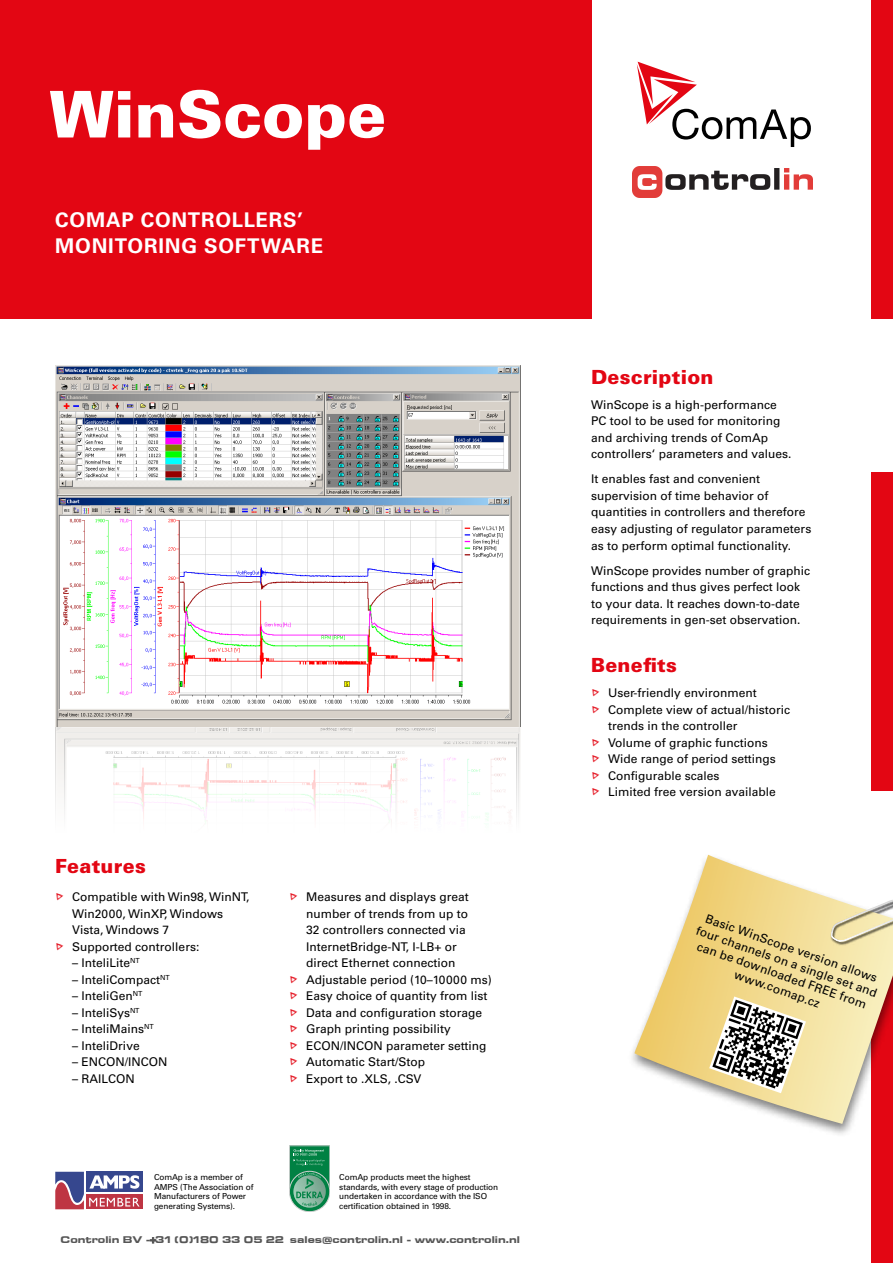
<style>
.page{position:relative;width:893px;height:1263px;background:#fff}
.page>*{position:absolute;margin:0;border:0;box-sizing:border-box;transform-origin:0 0}
.t1{font:900 64.5px "Univers LT Std";letter-spacing:-.01em;color:#fff}
.t2{font:700 20.25px/25.5px "Univers LT Std";letter-spacing:.035em;color:#fff}
.t3{font:900 19.5px "Univers LT Std";letter-spacing:.015em;color:#e30613}
.t4{font:12px/16.5px "Univers LT Std";color:#000}
.t5{font:600 expanded 12px "Bi Bi";color:#565656}
.t6{font:8.25px/9.9px "Univers LT Std";letter-spacing:-.01em;color:#000}
</style>
<div class="page">
<div style="left:872px;top:0;width:21px;height:319px;background:#e30613"></div>
<div style="left:872px;top:944px;width:21px;height:319px;background:#e30613"></div>
<div style="left:872px;top:472px;width:21px;height:319px;background:#e30613"></div>
<div style="left:0;top:0;width:591px;height:319px;background:#e30613"></div>
<svg style="left:637px;top:62px;width:174px;height:85px"></svg>
<svg style="left:289px;top:1171px;width:41px;height:41px"></svg>
<div style="left:289px;top:1171px;width:41px;height:41px;border:1px solid #d0d0d0;border-radius:50%"></div>
<svg style="left:289px;top:1145px;width:41px;height:62px;background:#449c72"></svg>
<div style="left:86px;top:1172px;width:57px;height:20px;background:#36478e"></div>
<div style="left:86px;top:1194px;width:57px;height:15px;background:#be3543"></div>
<svg style="left:55px;top:1172px;width:85px;height:37px"></svg>
<img style="left:55px;top:366px;width:466px;height:456px">
<div style="left:627px;top:853px;width:266px;height:285px;background:#000;opacity:.5"></div>
<svg style="left:634px;top:855px;width:259px;height:269px"></svg>
<svg style="left:825px;top:878px;width:68px;height:87px"></svg>
<svg style="left:709px;top:996px;width:97px;height:97px"></svg>
<img style="left:633px;top:166px;width:180px;height:31px">
<h1 class="t1" style="left:49px;top:74px;width:339px">WinScope</h1>
<h2 class="t2" style="left:55px;top:208px;width:269px">COMAP CONTROLLERS’<br>MONITORING SOFTWARE</h2>
<h3 class="t3" style="left:55px;top:854px;width:92px">Features</h3>
<p class="t4" style="left:72px;top:888px;width:179px">Compatible with Win98, WinNT,<br>Win2000, WinXP, Windows<br>Vista, Windows 7<br>Supported controllers:</p>
<p class="t4" style="left:72px;top:954px;width:69px">– InteliLite<sup>NT</sup></p>
<p class="t4" style="left:72px;top:971px;width:99px">– InteliCompact<sup>NT</sup></p>
<p class="t4" style="left:72px;top:987px;width:72px">– InteliGen<sup>NT</sup></p>
<p class="t4" style="left:72px;top:1004px;width:69px">– InteliSys<sup>NT</sup></p>
<p class="t4" style="left:72px;top:1020px;width:83px">– InteliMains<sup>NT</sup></p>
<p class="t4" style="left:72px;top:1037px;width:69px">– InteliDrive</p>
<p class="t4" style="left:72px;top:1053px;width:97px">– ENCON/INCON</p>
<p class="t4" style="left:72px;top:1070px;width:64px">– RAILCON</p>
<p class="t4" style="left:306px;top:888px;width:187px">Measures and displays great number of trends from up to<br>32 controllers connected via<br>InternetBridge-NT, I-LB+ or direct Ethernet connection<br>Adjustable period (10–10000 ms)<br>Easy choice of quantity from list<br>Data and configuration storage<br>Graph printing possibility<br>ECON/INCON parameter setting<br>Automatic Start/Stop<br>Export to .XLS, .CSV</p>
<p class="t6" style="left:154px;top:1172px;width:101px">ComAp is a member of<br>AMPS (The Association of<br>Manufacturers of Power generating Systems).</p>
<p class="t6" style="left:339px;top:1172px;width:160px">ComAp products meet the highest standards, with every stage of production undertaken in accordance with the ISO certification obtained in 1998.</p>
<p class="t5" style="left:61px;top:1232px;width:461px">Controlin BV -+31 (0)180 33 05 22 sales@controlin.nl - www.controlin.nl</p>
<h3 class="t3" style="left:591px;top:365px;width:124px">Description</h3>
<p class="t4" style="left:591px;top:396px;width:202px">WinScope is a high-performance<br>PC tool to be used for monitoring and archiving trends of ComAp controllers‘ parameters and values.</p>
<p class="t4" style="left:591px;top:471px;width:222px">It enables fast and convenient supervision of time behavior of quantities in controllers and therefore easy adjusting of regulator parameters as to perform optimal functionality.</p>
<p class="t4" style="left:591px;top:562px;width:220px">WinScope provides number of graphic functions and thus gives perfect look to your data. It reaches down-to-date requirements in gen-set observation.</p>
<h3 class="t3" style="left:591px;top:653px;width:88px">Benefits</h3>
<p class="t4" style="left:608px;top:685px;width:184px">User-friendly environment<br>Complete view of actual/historic trends in the controller<br>Volume of graphic functions<br>Wide range of period settings<br>Configurable scales<br>Limited free version available</p>
<p class="t4" style="left:703px;top:910px;width:193px;line-height:14.4px;text-align:center;rotate:19deg">Basic WinScope version allows four channels on a single set and can be downloaded FREE from www.comap.cz</p>
</div>
